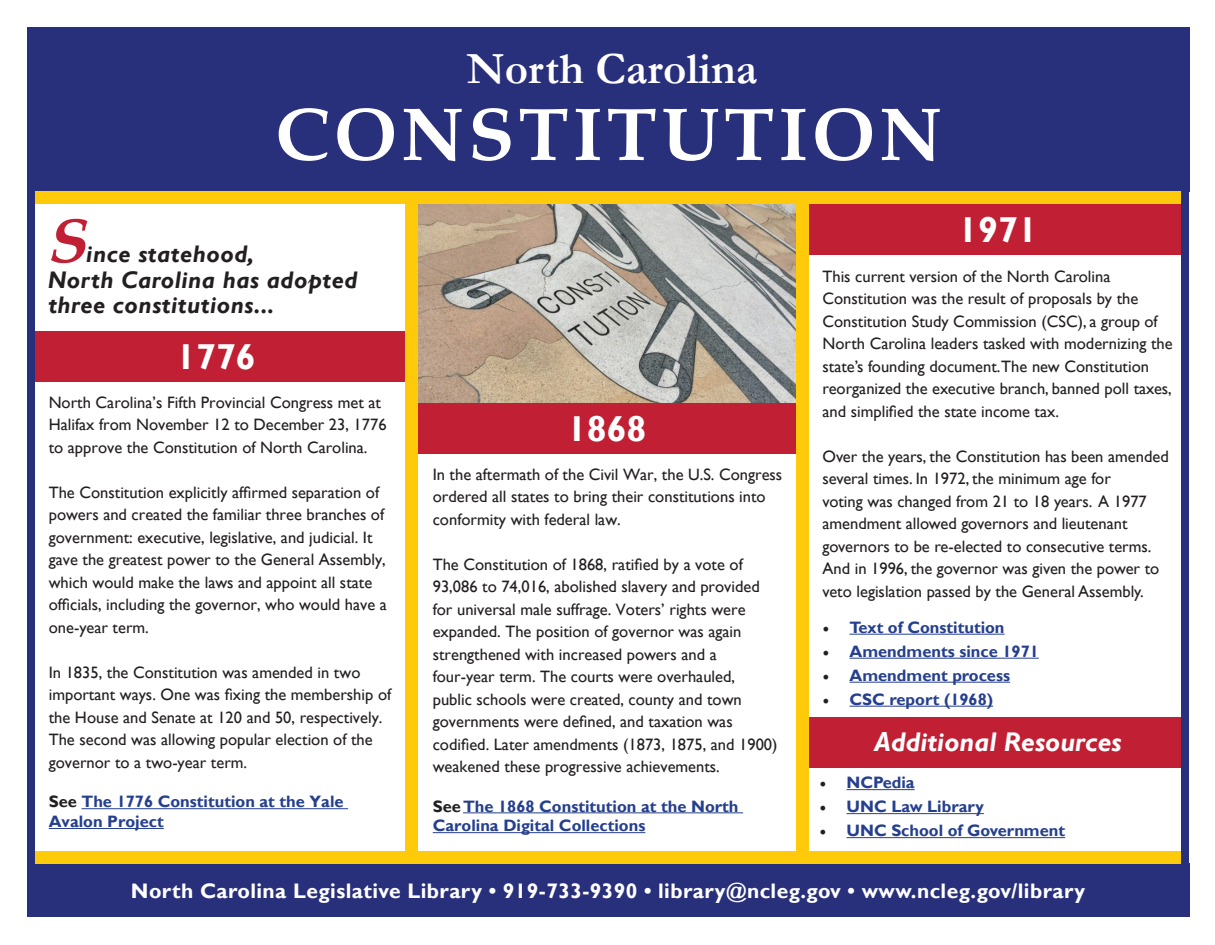
<style>
.page{position:relative;width:1215px;height:945px;background:#fff}
.page>*{position:absolute;margin:0;border:0;box-sizing:border-box;transform-origin:0 0}
.t1{font:700 75px "Book Antiqua";letter-spacing:.06em;color:#fff}
.t2{font:italic 700 63px "Book Antiqua";color:#c11f33}
.t3{font:700 45px "Garamond";color:#fff}
.t4{font:700 36px "Gill Sans";color:#fff}
.t5{font:italic 700 27px "Gill Sans";color:#fff}
.t6{font:italic 700 24px/25.5px "Gill Sans";letter-spacing:.02em;color:#231f20}
.t7{font:700 21px "Gill Sans";letter-spacing:.02em;color:#fff}
.t8{font:16.5px/22.5px "Gill Sans";color:#231f20}
.t9{font:700 16.5px/19.8px "Gill Sans";color:#253f8e}
.s1{color:#231f20}
.s2{font-family:"Minion Pro";font-weight:400;font-size:18px;color:#231f20}
</style>
<div class="page">
<hr style="left:847px;top:789px;width:68px;height:1px;background:#253f8e">
<hr style="left:847px;top:813px;width:137px;height:1px;background:#253f8e">
<hr style="left:847px;top:837px;width:218px;height:1px;background:#253f8e">
<div style="left:809px;top:717px;width:378px;height:50px;background:#c11f33"></div>
<hr style="left:849px;top:634px;width:156px;height:1px;background:#253f8e">
<hr style="left:849px;top:658px;width:190px;height:1px;background:#253f8e">
<hr style="left:849px;top:682px;width:161px;height:1px;background:#253f8e">
<hr style="left:849px;top:706px;width:144px;height:1px;background:#253f8e">
<div style="left:809px;top:204px;width:378px;height:50px;background:#c11f33"></div>
<div style="left:27px;top:331px;width:378px;height:50px;background:#c11f33"></div>
<img style="left:418px;top:205px;width:378px;height:198px">
<hr style="left:82px;top:808px;width:266px;height:1px;background:#253f8e">
<hr style="left:49px;top:828px;width:115px;height:1px;background:#253f8e">
<div style="left:796px;top:193px;width:13px;height:680px;background:#feca0a"></div>
<div style="left:405px;top:187px;width:13px;height:680px;background:#feca0a"></div>
<div style="left:27px;top:27px;width:1162px;height:164px;background:#282f7b"></div>
<div style="left:27px;top:191px;width:1160px;height:13px;background:#feca0a"></div>
<div style="left:27px;top:863px;width:1162px;height:54px;background:#282f7b"></div>
<div style="left:27px;top:851px;width:1160px;height:13px;background:#feca0a"></div>
<hr style="left:463px;top:812px;width:280px;height:1px;background:#253f8e">
<hr style="left:433px;top:832px;width:212px;height:1px;background:#253f8e">
<div style="left:418px;top:404px;width:378px;height:50px;background:#c11f33"></div>
<div style="left:1182px;top:171px;width:7px;height:702px;background:#282f7b"></div>
<div style="left:28px;top:171px;width:7px;height:702px;background:#282f7b"></div>
<p class="t3" style="left:467px;top:39px;width:292px">North Carolina</p>
<p class="t1" style="left:276px;top:83px;width:668px">CONSTITUTION</p>
<p class="t2" style="left:47px;top:198px;width:55px">S</p>
<p class="t6" style="left:48px;top:242px;width:311px;text-indent:39px">ince statehood,<br>North Carolina has adopted</p>
<p class="t6" style="left:48px;top:293px;width:227px">three constitutions...</p>
<p class="t4" style="left:176px;top:335px;width:81px">1776</p>
<p class="t8" style="left:49px;top:391px;width:339px">North Carolina’s Fifth Provincial Congress met at<br>Halifax from November 12 to December 23, 1776 to approve the Constitution of North Carolina.</p>
<p class="t8" style="left:49px;top:481px;width:340px">The Constitution explicitly affirmed separation of powers and created the familiar three branches of government: executive, legislative, and judicial. It gave the greatest power to the General Assembly, which would make the laws and appoint all state officials, including the governor, who would have a one-year term.</p>
<p class="t8" style="left:49px;top:661px;width:344px">In 1835, the Constitution was amended in two important ways. One was fixing the membership of the House and Senate at 120 and 50, respectively.<br>The second was allowing popular election of the governor to a two-year term.</p>
<p class="t9" style="left:49px;top:792px;width:296px"><span class="s1">See</span> The 1776 Constitution at the Yale<br>Avalon Project</p>
<p class="t4" style="left:567px;top:408px;width:81px">1868</p>
<p class="t8" style="left:433px;top:463px;width:351px">In the aftermath of the Civil War, the U.S. Congress ordered all states to bring their constitutions into conformity with federal law.</p>
<p class="t8" style="left:433px;top:553px;width:346px">The Constitution of 1868, ratified by a vote of 93,086 to 74,016, abolished slavery and provided for universal male suffrage. Voters’ rights were expanded. The position of governor was again strengthened with increased powers and a four-year term. The courts were overhauled, public schools were created, county and town governments were defined, and taxation was codified. Later amendments (1873, 1875, and 1900) weakened these progressive achievements.</p>
<p class="t9" style="left:433px;top:797px;width:307px"><span class="s1">See</span> The 1868 Constitution at the North<br>Carolina Digital Collections</p>
<p class="t4" style="left:958px;top:208px;width:81px">1971</p>
<p class="t8" style="left:822px;top:265px;width:352px">This current version of the North Carolina Constitution was the result of proposals by the Constitution Study Commission (CSC), a group of North Carolina leaders tasked with modernizing the state’s founding document.The new Constitution reorganized the executive branch, banned poll taxes, and simplified the state income tax.</p>
<p class="t8" style="left:822px;top:445px;width:348px">Over the years, the Constitution has been amended several times. In 1972, the minimum age for<br>voting was changed from 21 to 18 years. A 1977 amendment allowed governors and lieutenant governors to be re-elected to consecutive terms.<br>And in 1996, the governor was given the power to veto legislation passed by the General Assembly.</p>
<p class="t9" style="left:822px;top:618px;width:184px"><span class="s2">•</span> Text of Constitution</p>
<p class="t9" style="left:822px;top:642px;width:218px"><span class="s2">•</span> Amendments since 1971</p>
<p class="t9" style="left:822px;top:666px;width:189px"><span class="s2">•</span> Amendment process</p>
<p class="t9" style="left:822px;top:690px;width:172px"><span class="s2">•</span> CSC report (1968)</p>
<p class="t5" style="left:874px;top:727px;width:249px">Additional Resources</p>
<p class="t9" style="left:820px;top:773px;width:97px"><span class="s2">•</span> NCPedia</p>
<p class="t9" style="left:820px;top:797px;width:166px"><span class="s2">•</span> UNC Law Library</p>
<p class="t9" style="left:820px;top:821px;width:247px"><span class="s2">•</span> UNC School of Government</p>
<p class="t7" style="left:131px;top:878px;width:956px">North Carolina Legislative Library • 919-733-9390 • library@ncleg.gov • www.ncleg.gov/library</p>
</div>
